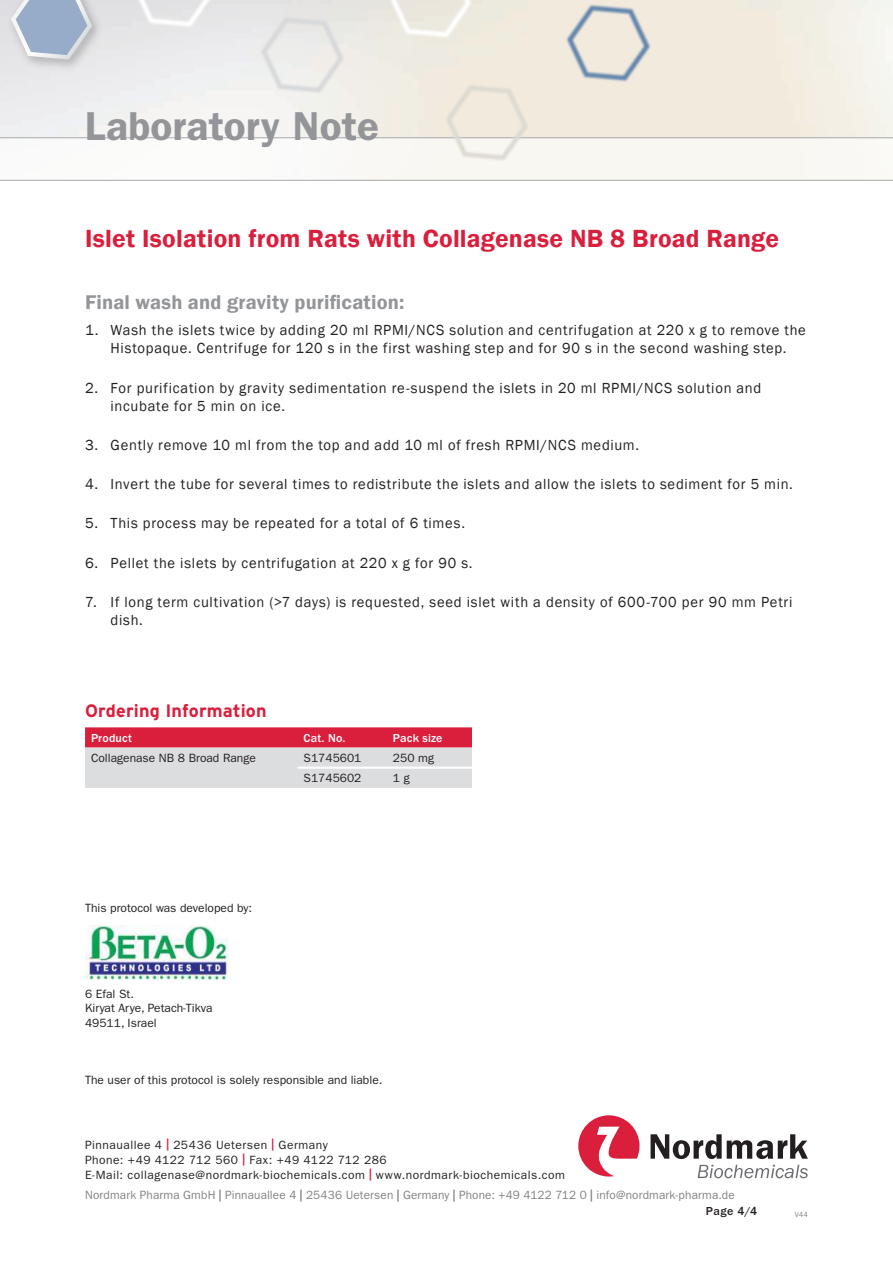
<style>
.page{position:relative;width:893px;height:1263px;background:#fff}
.page>*{position:absolute;margin:0;border:0;box-sizing:border-box;transform-origin:0 0}
.t1{font:40.5px "Franklin Gothic LT Pro Dm";letter-spacing:.005em;color:#939598}
.t2{font:600 25.5px "Franklin Gothic";letter-spacing:.01em;color:#da1f3d}
.t3{font:600 20.4px "Franklin Gothic";letter-spacing:.01em;color:#939598}
.t4{font:700 18px "Interstate";letter-spacing:.005em;color:#da1f3d}
.t5{font:15px/18px "Franklin Gothic";letter-spacing:.05em;color:#231f20}
.t6{font:12px/14.4px "Franklin Gothic LT Pro";color:#231f20}
.t7{font:12px/15px "Franklin Gothic LT Pro";letter-spacing:.045em;color:#231f20}
.t8{font:12px "Franklin Gothic LT Pro";letter-spacing:.015em;color:#808285}
.t9{font:500 12px "Franklin Gothic LT Pro";letter-spacing:.015em;color:#fff}
.t10{font:500 12px "Franklin Gothic LT Pro";color:#231f20}
.t11{font:7.5px "Franklin Gothic LT Pro";color:#808285}
.s1{font-family:"Helvetica Neue LTW1 G";font-weight:700;color:#da1f3d}
.s2{font-family:"Helvetica Neue LTW1 G";font-weight:700}
</style>
<div class="page">
<div style="left:0;top:138px;width:893px;height:42px;background:#faf8f5"></div>
<hr style="left:0;top:180px;width:893px;height:1px;background:#a8a9ad">
<hr style="left:0;top:137px;width:893px;height:1px;background:#a8a9ad">
<svg style="left:651px;top:1134px;width:157px;height:25px"></svg>
<svg style="left:578px;top:1115px;width:61px;height:61px"></svg>
<svg style="left:698px;top:1165px;width:110px;height:13px"></svg>
<svg style="left:85px;top:727px;width:387px;height:61px;background:#db9da9"></svg>
<hr style="left:298px;top:766px;width:89px;height:3px;background:#fff">
<hr style="left:387px;top:766px;width:85px;height:3px;background:#fff">
<img style="left:85px;top:926px;width:144px;height:53px">
<svg style="left:11px;top:0;width:67px;height:59px;background:#abbbd0"></svg>
<img style="left:78px;top:0;width:129px;height:80px">
<img style="left:397px;top:0;width:117px;height:32px">
<img style="left:207px;top:0;width:190px;height:139px">
<img style="left:514px;top:0;width:150px;height:134px">
<img style="left:392px;top:32px;width:190px;height:129px">
<h1 class="t1" style="left:85px;top:102px;width:295px">Laboratory Note</h1>
<h2 class="t2" style="left:85px;top:223px;width:695px">Islet Isolation from Rats with Collagenase NB 8 Broad Range</h2>
<h3 class="t3" style="left:85px;top:289px;width:321px">Final wash and gravity purification:</h3>
<p class="t5" style="left:85px;top:322px;width:722px;text-align:center">1. Wash the islets twice by adding 20 ml RPMI/NCS solution and centrifugation at 220 x g to remove the<br>Histopaque. Centrifuge for 120 s in the first washing step and for 90 s in the second washing step.</p>
<p class="t5" style="left:111px;top:379px;width:652px;text-indent:-26px">2. For purification by gravity sedimentation re-suspend the islets in 20 ml RPMI/NCS solution and incubate for 5 min on ice.</p>
<p class="t5" style="left:85px;top:436px;width:556px">3. Gently remove 10 ml from the top and add 10 ml of fresh RPMI/NCS medium.</p>
<p class="t5" style="left:85px;top:475px;width:709px">4. Invert the tube for several times to redistribute the islets and allow the islets to sediment for 5 min.</p>
<p class="t5" style="left:85px;top:515px;width:381px">5. This process may be repeated for a total of 6 times.</p>
<p class="t5" style="left:85px;top:554px;width:389px">6. Pellet the islets by centrifugation at 220 x g for 90 s.</p>
<p class="t5" style="left:111px;top:593px;width:683px;text-indent:-26px">7. If long term cultivation (&gt;7 days) is requested, seed islet with a density of 600-700 per 90 mm Petri dish.</p>
<p class="t4" style="left:85px;top:701px;width:183px">Ordering Information</p>
<p class="t9" style="left:91px;top:731px;width:42px">Product</p>
<p class="t9" style="left:304px;top:731px;width:43px">Cat. No.</p>
<p class="t9" style="left:393px;top:731px;width:51px">Pack size</p>
<p class="t6" style="left:91px;top:750px;width:166px">Collagenase NB 8 Broad Range</p>
<p class="t6" style="left:304px;top:750px;width:59px">S1745601</p>
<p class="t6" style="left:393px;top:750px;width:43px">250 mg</p>
<p class="t6" style="left:304px;top:771px;width:59px">S1745602</p>
<p class="t6" style="left:393px;top:771px;width:18px">1 g</p>
<p class="t6" style="left:85px;top:900px;width:168px">This protocol was developed by:</p>
<p class="t6" style="left:85px;top:987px;width:129px">6 Efal St.<br>Kiryat Arye, Petach-Tikva<br>49511, Israel</p>
<p class="t6" style="left:85px;top:1073px;width:299px">The user of this protocol is solely responsible and liable.</p>
<p class="t7" style="left:85px;top:1137px;width:481px">Pinnauallee 4 <span class="s1">|</span> 25436 Uetersen <span class="s1">|</span> Germany<br>Phone: +49 4122 712 560 <span class="s1">|</span> Fax: +49 4122 712 286<br>E-Mail: collagenase@nordmark-biochemicals.com <span class="s1">|</span> www.nordmark-biochemicals.com</p>
<p class="t8" style="left:85px;top:1188px;width:651px">Nordmark Pharma GmbH <span class="s2">|</span> Pinnauallee 4 <span class="s2">|</span> 25436 Uetersen <span class="s2">|</span> Germany <span class="s2">|</span> Phone: +49 4122 712 0 <span class="s2">|</span> info@nordmark-pharma.de</p>
<p class="t10" style="left:706px;top:1204px;width:53px">Page 4/4</p>
<p class="t11" style="left:795px;top:1210px;width:15px">V44</p>
</div>
